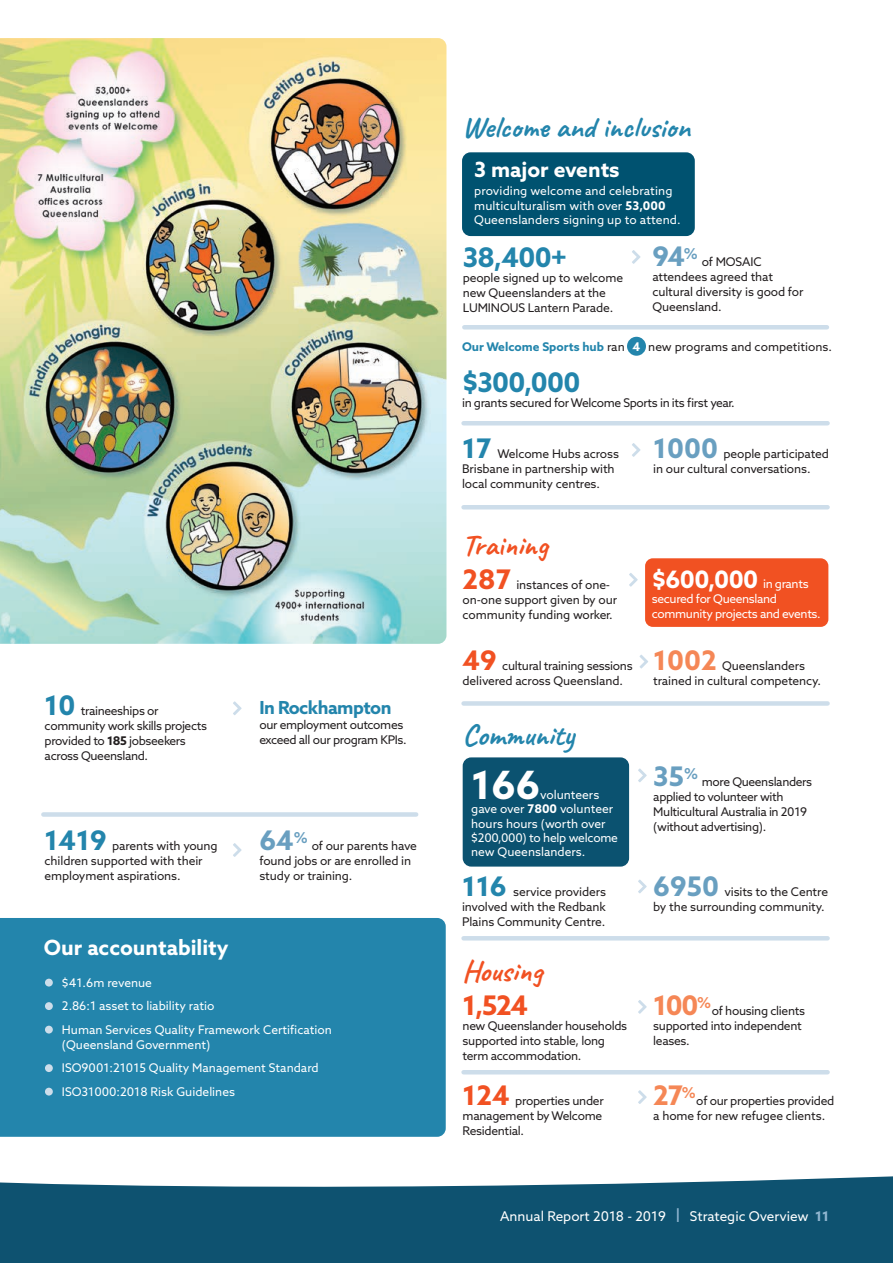
<style>
.page{position:relative;width:893px;height:1263px;background:#fff}
.page>*{position:absolute;margin:0;border:0;box-sizing:border-box;transform-origin:0 0}
.stat{font:700 39px "Azo Sans";color:#fff}
.t1{font:700 30px "Caveat";color:#2385ac}
.t2{font:700 30px "Caveat";color:#f15122}
.stat-2{font:700 27px "Azo Sans";letter-spacing:-.01em;color:#2385ac}
.stat-3{font:700 27px "Azo Sans";color:#699fc0}
.stat-4{font:700 27px "Azo Sans";color:#f15122}
.stat-5{font:700 27px "Azo Sans";letter-spacing:-.025em;color:#f58756}
.stat-6{font:700 24px "Azo Sans";letter-spacing:-.025em;color:#fff}
.stat-7{font:700 21px "Azo Sans";color:#fff}
.stat-8{font:700 18px "Azo Sans";letter-spacing:-.03em;color:#2385ac}
.t3{font:13.5px "Azo Sans";color:#fff}
.stat-9{font:12px/15px "Azo Sans";letter-spacing:-.01em;color:#231f20}
.stat-10{font:12px/14.2px "Azo Sans";color:#fff}
.stat-11{font:12px/15px "Azo Sans";letter-spacing:-.03em;color:#231f20}
.stat-12{font:12px/15px "Azo Sans";letter-spacing:-.03em;color:#fff}
.s1{font-weight:700}
.s2{font-weight:700;color:#2385ac}
.s3{font-weight:700;color:#fff}
.s4{font-weight:400;font-size:12px}
.s5{font-weight:700;color:#90b6d0}
</style>
<div class="page">
<svg style="left:0;top:1176px;width:893px;height:87px;background:#24617d"></svg>
<div style="left:645px;top:558px;width:183px;height:69px;background:#f15122;border-radius:8px"></div>
<div style="left:0;top:918px;width:446px;height:219px;background:#2385ac"></div>
<div style="left:462px;top:152px;width:233px;height:84px;background:#005270;border-radius:9px"></div>
<img style="left:0;top:38px;width:446px;height:606px">
<hr style="left:464px;top:421px;width:364px;height:4px;background:#cdddea">
<div style="left:464px;top:701px;width:364px;height:5px;background:#cdddea"></div>
<hr style="left:464px;top:325px;width:363px;height:4px;background:#cdddea">
<div style="left:43px;top:812px;width:373px;height:5px;background:#cdddea"></div>
<div style="left:627px;top:337px;width:19px;height:19px;background:#2385ac;border-radius:50%"></div>
<svg style="left:632px;top:250px;width:8px;height:14px"></svg>
<svg style="left:233px;top:843px;width:9px;height:14px"></svg>
<svg style="left:629px;top:573px;width:9px;height:14px"></svg>
<svg style="left:640px;top:655px;width:8px;height:13px"></svg>
<svg style="left:638px;top:1000px;width:9px;height:14px"></svg>
<svg style="left:638px;top:1090px;width:9px;height:14px"></svg>
<svg style="left:632px;top:443px;width:8px;height:14px"></svg>
<hr style="left:464px;top:505px;width:364px;height:4px;background:#cdddea">
<hr style="left:464px;top:936px;width:364px;height:4px;background:#cdddea">
<hr style="left:464px;top:1070px;width:364px;height:4px;background:#cdddea">
<div style="left:463px;top:757px;width:166px;height:109px;background:#0b5270;border-radius:9px"></div>
<svg style="left:638px;top:768px;width:9px;height:14px"></svg>
<svg style="left:638px;top:879px;width:9px;height:14px"></svg>
<div style="left:45px;top:979px;width:8px;height:7px;background:#cdddea;border-radius:50%"></div>
<div style="left:45px;top:1002px;width:8px;height:8px;background:#cdddea;border-radius:50%"></div>
<div style="left:45px;top:1026px;width:8px;height:7px;background:#cdddea;border-radius:50%"></div>
<div style="left:45px;top:1064px;width:8px;height:8px;background:#cdddea;border-radius:50%"></div>
<div style="left:45px;top:1088px;width:8px;height:7px;background:#cdddea;border-radius:50%"></div>
<svg style="left:233px;top:701px;width:9px;height:14px"></svg>
<p class="stat-2" style="left:45px;top:688px;width:32px">10</p>
<p class="stat-11" style="left:45px;top:703px;width:164px;text-indent:36px">traineeships or community work skills projects provided to <span class="s1">185</span> jobseekers across Queensland.</p>
<p class="stat-2" style="left:45px;top:823px;width:64px">1419</p>
<p class="stat-9" style="left:45px;top:838px;width:175px;text-indent:68px">parents with young children supported with their employment aspirations.</p>
<p class="stat-7" style="left:44px;top:933px;width:186px">Our accountability</p>
<p class="stat-8" style="left:259px;top:695px;width:134px">In Rockhampton</p>
<p class="stat-11" style="left:259px;top:717px;width:149px">our employment outcomes exceed all our program KPIs.</p>
<p class="stat-3" style="left:259px;top:823px;width:50px">64<sup>%</sup></p>
<p class="stat-9" style="left:259px;top:838px;width:159px;text-indent:52px">of our parents have found jobs or are enrolled in study or training.</p>
<p class="stat-10" style="left:62px;top:975px;width:92px">$41.6m revenue</p>
<p class="stat-10" style="left:62px;top:998px;width:154px">2.86:1 asset to liability ratio</p>
<p class="stat-10" style="left:62px;top:1021px;width:271px;line-height:15px">Human Services Quality Framework Certification (Queensland Government)</p>
<p class="stat-10" style="left:62px;top:1060px;width:258px">ISO9001:21015 Quality Management Standard</p>
<p class="stat-10" style="left:62px;top:1084px;width:175px">ISO31000:2018 Risk Guidelines</p>
<p class="t1" style="left:462px;top:108px;width:230px">Welcome and inclusion</p>
<p class="stat-7" style="left:474px;top:155px;width:147px">3 major events</p>
<p class="stat-10" style="left:474px;top:184px;width:208px">providing welcome and celebrating multiculturalism with over <span class="s1">53,000<br></span>Queenslanders signing up to attend.</p>
<p class="stat-2" style="left:463px;top:240px;width:106px">38,400+</p>
<p class="stat-9" style="left:463px;top:270px;width:162px">people signed up to welcome new Queenslanders at the<br>LUMINOUS Lantern Parade.</p>
<p class="stat-3" style="left:652px;top:239px;width:47px">94<sup>%</sup></p>
<p class="stat-9" style="left:652px;top:254px;width:153px;text-indent:49px">of MOSAIC attendees agreed that cultural diversity is good for<br>Queensland.</p>
<p class="stat-9" style="left:462px;top:339px;width:372px"><span class="s2">Our Welcome Sports hub</span> ran <span class="s3">4</span> new programs and competitions.</p>
<p class="stat-2" style="left:462px;top:364px;width:120px">$300,000</p>
<p class="stat-11" style="left:462px;top:395px;width:274px">in grants secured for Welcome Sports in its first year.</p>
<p class="stat-2" style="left:462px;top:430px;width:31px">17</p>
<p class="stat-9" style="left:462px;top:446px;width:158px;text-indent:36px">Welcome Hubs across<br>Brisbane in partnership with local community centres.</p>
<p class="t2" style="left:462px;top:526px;width:87px">Training</p>
<p class="stat-4" style="left:463px;top:562px;width:50px">287</p>
<p class="stat-9" style="left:463px;top:577px;width:156px;text-indent:54px">instances of one&shy;on-one support given by our community funding worker.</p>
<p class="stat-4" style="left:463px;top:642px;width:36px">49</p>
<p class="stat-9" style="left:463px;top:658px;width:172px;text-indent:40px">cultural training sessions delivered across Queensland.</p>
<p class="t1" style="left:462px;top:716px;width:113px">Community</p>
<p class="stat" style="left:471px;top:759px;width:70px">166</p>
<p class="stat-10" style="left:471px;top:787px;width:148px;text-indent:69px">volunteers gave over <span class="s1">7800</span> volunteer hours hours (worth over $200,000) to help welcome new Queenslanders.</p>
<p class="stat-2" style="left:462px;top:869px;width:46px">116</p>
<p class="stat-9" style="left:462px;top:884px;width:145px;text-align:justify;text-indent:51px">service providers involved with the Redbank Plains Community Centre.</p>
<p class="t2" style="left:462px;top:952px;width:82px">Housing</p>
<p class="stat-4" style="left:463px;top:987px;width:67px">1,524</p>
<p class="stat-9" style="left:463px;top:1018px;width:166px">new Queenslander households supported into stable, long term accommodation.</p>
<p class="stat-4" style="left:463px;top:1078px;width:49px">124</p>
<p class="stat-9" style="left:463px;top:1093px;width:143px;text-indent:53px">properties under management by Welcome<br>Residential.</p>
<p class="stat-3" style="left:653px;top:430px;width:66px">1000</p>
<p class="stat-9" style="left:653px;top:446px;width:177px;text-indent:70px">people participated in our cultural conversations.</p>
<p class="stat-6" style="left:652px;top:563px;width:158px">$600,000 <span class="s4">in grants</span></p>
<p class="stat-12" style="left:652px;top:591px;width:170px">secured for Queensland community projects and events.</p>
<p class="stat-5" style="left:653px;top:642px;width:65px">1002</p>
<p class="stat-9" style="left:653px;top:658px;width:169px;text-indent:69px">Queenslanders trained in cultural competency.</p>
<p class="stat-3" style="left:653px;top:759px;width:46px">35<sup>%</sup></p>
<p class="stat-11" style="left:653px;top:774px;width:160px;text-indent:49px">more Queenslanders applied to volunteer with<br>Multicultural Australia in 2019 (without advertising).</p>
<p class="stat-3" style="left:653px;top:869px;width:67px">6950</p>
<p class="stat-9" style="left:653px;top:884px;width:176px;text-align:right">visits to the Centre<br>by the surrounding community.</p>
<p class="stat-5" style="left:653px;top:987px;width:59px">100<sup>%</sup></p>
<p class="stat-9" style="left:653px;top:1003px;width:153px;text-indent:58px">of housing clients supported into independent leases.</p>
<p class="stat-5" style="left:653px;top:1078px;width:44px">27<sup>%</sup></p>
<p class="stat-9" style="left:653px;top:1093px;width:183px;text-indent:43px">of our properties provided a home for new refugee clients.</p>
<p class="t3" style="left:500px;top:1207px;width:330px">Annual Report 2018 - 2019 <span class="s5">|</span> Strategic Overview <span class="s5">11</span></p>
</div>
